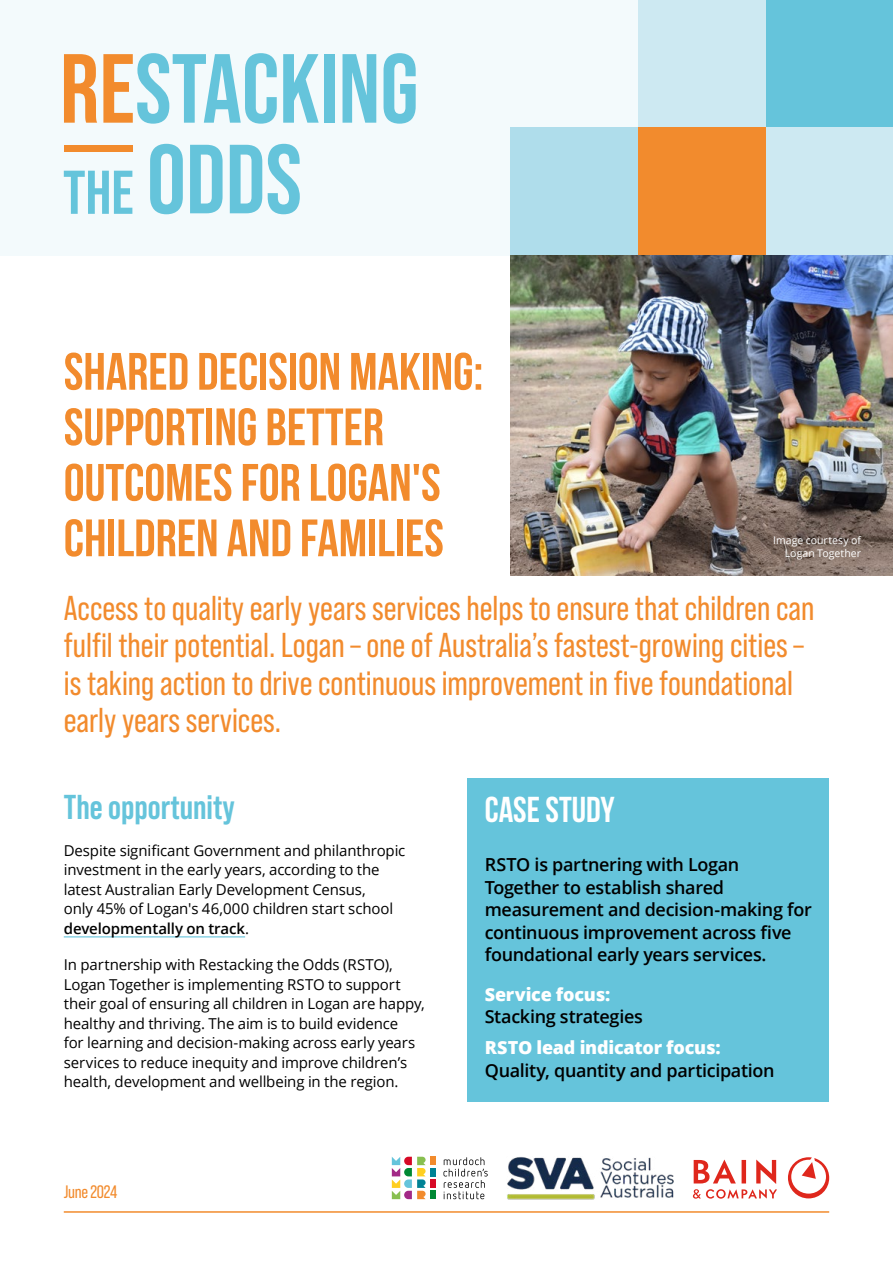
<style>
.page{position:relative;width:893px;height:1263px;background:#fff}
.page>*{position:absolute;margin:0;border:0;box-sizing:border-box;transform-origin:0 0}
.RSTO_Title{font:52.5px/55.5px "Bebas Neue";color:#f28b2d}
.RSTO_Heading_1{font:36px "Bebas Neue";color:#fff}
.RSTO_intro{font:34.5px/37.5px "Bebas Neue Pro";color:#f28b2d}
.RSTO_Heading_2{font:700 34.5px "Bebas Neue Pro";color:#65c4db}
.RSTO_body_text{font:600 18px/22.5px "Open Sans";letter-spacing:-.02em;color:#000}
.RSTO_body_text-2{font:18px "Bebas Neue Pro";letter-spacing:-.015em;color:#f28b2d}
.RSTO_body_text-3{font:15px/19.5px "Open Sans";letter-spacing:-.01em;color:#000}
.RSTO_Figure_-_caption{font:10.5px/13.5px "Open Sans";letter-spacing:.005em;color:#fff;text-align:right}
.s1{font-weight:600}
.s2{font-weight:800;color:#fff}
</style>
<div class="page">
<div style="left:0;top:0;width:893px;height:255px;background:#f3fafc"></div>
<svg style="left:64px;top:171px;width:68px;height:43px"></svg>
<svg style="left:150px;top:144px;width:33px;height:70px"></svg>
<svg style="left:190px;top:145px;width:33px;height:68px"></svg>
<svg style="left:230px;top:145px;width:32px;height:68px"></svg>
<svg style="left:268px;top:144px;width:32px;height:70px"></svg>
<div style="left:64px;top:145px;width:69px;height:6px;background:#f28b2d"></div>
<svg style="left:64px;top:54px;width:33px;height:69px"></svg>
<svg style="left:103px;top:53px;width:174px;height:71px"></svg>
<svg style="left:283px;top:54px;width:36px;height:69px"></svg>
<div style="left:324px;top:54px;width:10px;height:69px;background:#65c4db"></div>
<svg style="left:343px;top:54px;width:33px;height:69px"></svg>
<svg style="left:384px;top:53px;width:32px;height:71px"></svg>
<div style="left:765px;top:0;width:128px;height:128px;background:#65c4db"></div>
<div style="left:765px;top:128px;width:128px;height:127px;background:#cde9f2"></div>
<div style="left:638px;top:0;width:127px;height:128px;background:#cde9f2"></div>
<div style="left:638px;top:128px;width:127px;height:127px;background:#f28b2d"></div>
<div style="left:510px;top:128px;width:128px;height:127px;background:#afddeb"></div>
<svg style="left:443px;top:1157px;width:45px;height:42px"></svg>
<div style="left:430px;top:1157px;width:5px;height:8px;background:#f28b2d"></div>
<div style="left:430px;top:1179px;width:5px;height:9px;background:#d70926"></div>
<div style="left:430px;top:1168px;width:5px;height:8px;background:#008295"></div>
<div style="left:430px;top:1191px;width:5px;height:8px;background:#008834"></div>
<svg style="left:392px;top:1157px;width:34px;height:42px"></svg>
<svg style="left:693px;top:1159px;width:84px;height:40px"></svg>
<svg style="left:788px;top:1157px;width:41px;height:41px"></svg>
<img style="left:507px;top:1157px;width:167px;height:42px">
<hr style="left:64px;top:1211px;width:765px;height:2px;background:#f28b2d">
<hr style="left:64px;top:936px;width:181px;height:1px;background:#65c4db">
<div style="left:468px;top:778px;width:361px;height:323px;background:#65c4db"></div>
<img style="left:510px;top:255px;width:383px;height:320px">
<p class="RSTO_Title" style="left:64px;top:343px;width:421px">SHARED DECISION MAKING:<br>SUPPORTING BETTER<br>OUTCOMES FOR LOGAN'S<br>CHILDREN AND FAMILIES</p>
<p class="RSTO_intro" style="left:64px;top:589px;width:752px">Access to quality early years services helps to ensure that children can fulfil their potential. Logan – one of Australia’s fastest-growing cities – is taking action to drive continuous improvement in five foundational early years services.</p>
<p class="RSTO_Figure_-_caption" style="left:773px;top:533px;width:90px">Image courtesy of<br>Logan Together</p>
<h2 class="RSTO_Heading_2" style="left:64px;top:788px;width:172px">The opportunity</h2>
<p class="RSTO_body_text-3" style="left:64px;top:840px;width:343px">Despite significant Government and philanthropic investment in the early years, according to the latest Australian Early Development Census,<br>only 45% of Logan's 46,000 children start school <span class="s1">developmentally on track</span>.</p>
<p class="RSTO_body_text-3" style="left:64px;top:955px;width:363px">In partnership with Restacking the Odds (RSTO), Logan Together is implementing RSTO to support their goal of ensuring all children in Logan are happy, healthy and thriving. The aim is to build evidence<br>for learning and decision-making across early years services to reduce inequity and improve children’s health, development and wellbeing in the region.</p>
<p class="RSTO_body_text-2" style="left:64px;top:1182px;width:55px">June 2024</p>
<h1 class="RSTO_Heading_1" style="left:485px;top:790px;width:131px">CASE STUDY</h1>
<p class="RSTO_body_text" style="left:485px;top:853px;width:329px">RSTO is partnering with Logan Together to establish shared measurement and decision-making for continuous improvement across five foundational early years services.</p>
<p class="RSTO_body_text" style="left:485px;top:982px;width:160px"><span class="s2">Service focus:<br></span>Stacking strategies</p>
<p class="RSTO_body_text" style="left:485px;top:1036px;width:291px"><span class="s2">RSTO lead indicator focus:<br></span>Quality, quantity and participation</p>
</div>
